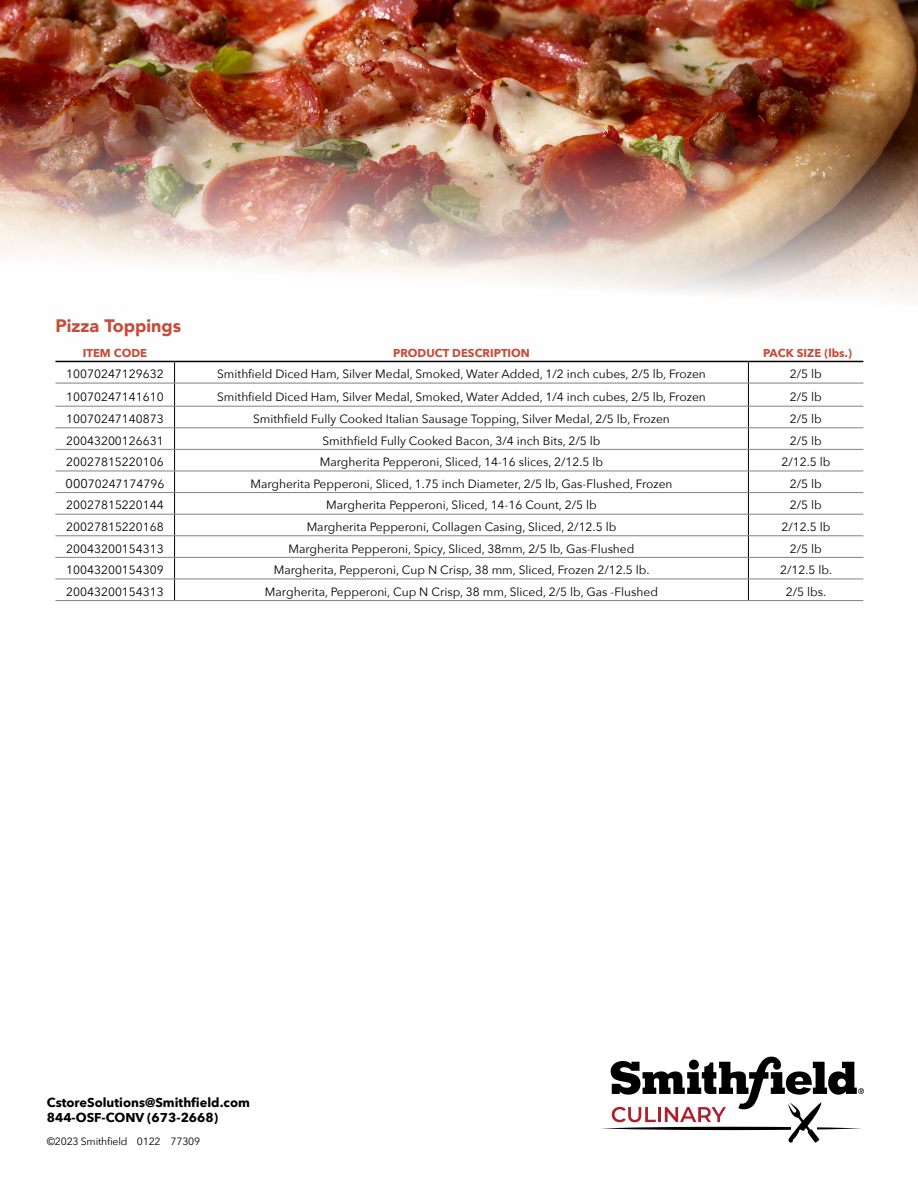
<style>
.page{position:relative;width:918px;height:1188px;background:#fff}
.page>*{position:absolute;margin:0;border:0;box-sizing:border-box;transform-origin:0 0}
.t1{font:900 18px "Avenir";color:#c74b38}
.t2{font:700 12.9px/15.5px "Avenir Next";color:#000}
.t3{font:12px "Avenir Next";color:#000}
.t4{font:700 11.4px "Avenir Next";color:#c74b38}
.t5{font:10.5px "Avenir Next";letter-spacing:-.02em;color:#000}
.s1{font-size:12.75px}
</style>
<div class="page">
<svg style="left:601px;top:1056px;width:263px;height:87px"></svg>
<img style="left:0;top:0;width:918px;height:384px">
<svg style="left:174px;top:362px;width:1px;height:238px"></svg>
<svg style="left:748px;top:362px;width:1px;height:238px"></svg>
<hr style="left:55px;top:406px;width:120px;height:1px;background:#808285">
<hr style="left:175px;top:406px;width:573px;height:1px;background:#808285">
<hr style="left:748px;top:406px;width:115px;height:1px;background:#808285">
<hr style="left:55px;top:428px;width:120px;height:1px;background:#808285">
<hr style="left:175px;top:428px;width:573px;height:1px;background:#808285">
<hr style="left:748px;top:428px;width:115px;height:1px;background:#808285">
<hr style="left:55px;top:449px;width:120px;height:1px;background:#808285">
<hr style="left:175px;top:449px;width:573px;height:1px;background:#808285">
<hr style="left:748px;top:449px;width:115px;height:1px;background:#808285">
<hr style="left:55px;top:471px;width:120px;height:1px;background:#808285">
<hr style="left:175px;top:471px;width:573px;height:1px;background:#808285">
<hr style="left:748px;top:471px;width:115px;height:1px;background:#808285">
<hr style="left:55px;top:492px;width:120px;height:1px;background:#808285">
<hr style="left:175px;top:492px;width:573px;height:1px;background:#808285">
<hr style="left:748px;top:492px;width:115px;height:1px;background:#808285">
<hr style="left:55px;top:514px;width:120px;height:1px;background:#808285">
<hr style="left:175px;top:514px;width:573px;height:1px;background:#808285">
<hr style="left:748px;top:514px;width:115px;height:1px;background:#808285">
<hr style="left:55px;top:536px;width:120px;height:1px;background:#808285">
<hr style="left:175px;top:536px;width:573px;height:1px;background:#808285">
<hr style="left:748px;top:536px;width:115px;height:1px;background:#808285">
<hr style="left:55px;top:557px;width:120px;height:1px;background:#808285">
<hr style="left:175px;top:557px;width:573px;height:1px;background:#808285">
<hr style="left:748px;top:557px;width:115px;height:1px;background:#808285">
<hr style="left:55px;top:579px;width:120px;height:1px;background:#808285">
<hr style="left:175px;top:579px;width:573px;height:1px;background:#808285">
<hr style="left:748px;top:579px;width:115px;height:1px;background:#808285">
<hr style="left:55px;top:600px;width:120px;height:1px;background:#808285">
<hr style="left:175px;top:600px;width:573px;height:1px;background:#808285">
<hr style="left:748px;top:600px;width:115px;height:1px;background:#808285">
<hr style="left:55px;top:383px;width:120px;height:1px;background:#808285">
<hr style="left:175px;top:383px;width:573px;height:1px;background:#808285">
<hr style="left:748px;top:383px;width:115px;height:1px;background:#808285">
<hr style="left:55px;top:361px;width:120px;height:1px;background:#000">
<hr style="left:175px;top:361px;width:573px;height:1px;background:#000">
<hr style="left:748px;top:361px;width:115px;height:1px;background:#000">
<h1 class="t1" style="left:55px;top:310px;width:127px">Pizza Toppings</h1>
<p class="t4" style="left:83px;top:343px;width:66px">ITEM CODE</p>
<p class="t4" style="left:393px;top:343px;width:138px">PRODUCT DESCRIPTION</p>
<p class="t4" style="left:763px;top:343px;width:90px">PACK SIZE (lbs.)</p>
<p class="t3" style="left:66px;top:364px;width:99px">10070247129632</p>
<p class="t3" style="left:217px;top:364px;width:490px">Smithfield Diced Ham, Silver Medal, Smoked, Water Added, 1/2 inch cubes, 2/5 lb, Frozen</p>
<p class="t3" style="left:790px;top:364px;width:34px">2/5 lb</p>
<p class="t3" style="left:66px;top:386px;width:99px">10070247141610</p>
<p class="t3" style="left:217px;top:386px;width:490px">Smithfield Diced Ham, Silver Medal, Smoked, Water Added, 1/4 inch cubes, 2/5 lb, Frozen</p>
<p class="t3" style="left:790px;top:386px;width:34px">2/5 lb</p>
<p class="t3" style="left:66px;top:409px;width:99px">10070247140873</p>
<p class="t3" style="left:253px;top:409px;width:418px">Smithfield Fully Cooked Italian Sausage Topping, Silver Medal, 2/5 lb, Frozen</p>
<p class="t3" style="left:790px;top:409px;width:34px">2/5 lb</p>
<p class="t3" style="left:66px;top:430px;width:99px">20043200126631</p>
<p class="t3" style="left:323px;top:430px;width:279px">Smithfield Fully Cooked Bacon, 3/4 inch Bits, 2/5 lb</p>
<p class="t3" style="left:790px;top:430px;width:34px">2/5 lb</p>
<p class="t3" style="left:66px;top:452px;width:99px">20027815220106</p>
<p class="t3" style="left:320px;top:452px;width:285px">Margherita Pepperoni, Sliced, 14-16 slices, 2/12.5 lb</p>
<p class="t3" style="left:781px;top:452px;width:51px">2/12.5 lb</p>
<p class="t3" style="left:66px;top:474px;width:100px"><span class="s1">000</span>70247174796</p>
<p class="t3" style="left:250px;top:473px;width:424px">Margherita Pepperoni, Sliced, 1.75 inch Diameter, 2/5 lb, Gas-Flushed, Frozen</p>
<p class="t3" style="left:790px;top:473px;width:34px">2/5 lb</p>
<p class="t3" style="left:66px;top:495px;width:99px">20027815220144</p>
<p class="t3" style="left:326px;top:495px;width:272px">Margherita Pepperoni, Sliced, 14-16 Count, 2/5 lb</p>
<p class="t3" style="left:790px;top:495px;width:34px">2/5 lb</p>
<p class="t3" style="left:66px;top:517px;width:99px">20027815220168</p>
<p class="t3" style="left:307px;top:517px;width:311px">Margherita Pepperoni, Collagen Casing, Sliced, 2/12.5 lb</p>
<p class="t3" style="left:781px;top:517px;width:51px">2/12.5 lb</p>
<p class="t3" style="left:66px;top:538px;width:99px">20043200154313</p>
<p class="t3" style="left:289px;top:538px;width:347px">Margherita Pepperoni, Spicy, Sliced, 38mm, 2/5 lb, Gas-Flushed</p>
<p class="t3" style="left:790px;top:538px;width:34px">2/5 lb</p>
<p class="t3" style="left:66px;top:560px;width:99px">10043200154309</p>
<p class="t3" style="left:274px;top:560px;width:377px">Margherita, Pepperoni, Cup N Crisp, 38 mm, Sliced, Frozen 2/12.5 lb.</p>
<p class="t3" style="left:780px;top:560px;width:54px">2/12.5 lb.</p>
<p class="t3" style="left:66px;top:581px;width:99px">20043200154313</p>
<p class="t3" style="left:265px;top:581px;width:395px">Margherita, Pepperoni, Cup N Crisp, 38 mm, Sliced, 2/5 lb, Gas -Flushed</p>
<p class="t3" style="left:786px;top:581px;width:42px">2/5 lbs.</p>
<p class="t2" style="left:47px;top:1094px;width:205px">CstoreSolutions@Smithfield.com<br>844-OSF-CONV (673-2668)</p>
<p class="t5" style="left:171px;top:1132px;width:31px">77309</p>
<p class="t5" style="left:47px;top:1132px;width:115px">©2023 Smithfield 0122</p>
</div>
